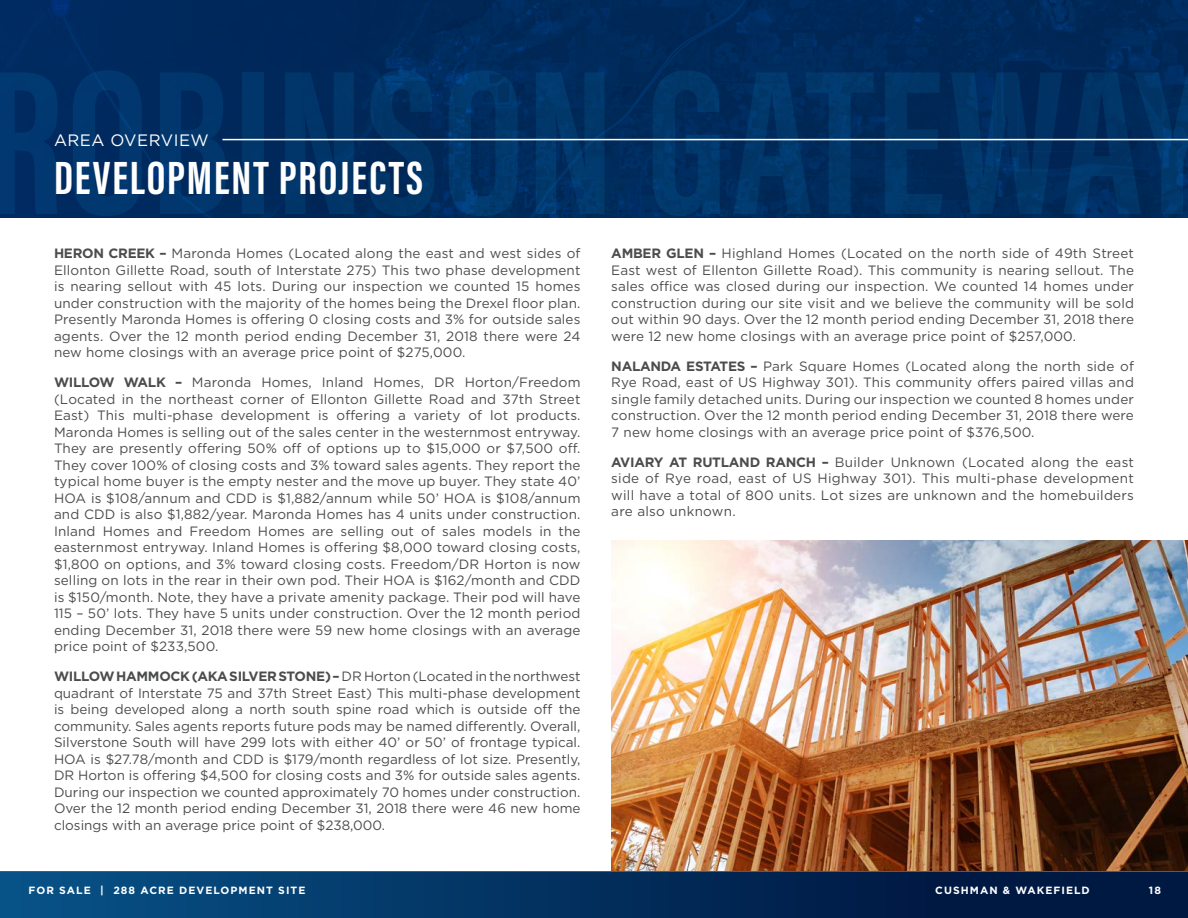
<style>
.page{position:relative;width:1188px;height:918px;background:#fff}
.page>*{position:absolute;margin:0;border:0;box-sizing:border-box;transform-origin:0 0}
.CW_BODY_TEXT{font:700 48px "Acumin Pro Extra Cond";letter-spacing:.04em;color:#fff}
.t1{font:16.5px "Gotham";letter-spacing:.03em;color:#fff}
.cwBULLETED_LIST{font:13.5px/16.5px "Gotham";letter-spacing:.01em;color:#4b4c4d;text-align:justify}
.t2{font:700 10.5px "Gotham";letter-spacing:.1em;color:#fff}
.s1{font-weight:700}
</style>
<div class="page">
<img style="left:0;top:0;width:1188px;height:217px">
<hr style="left:222px;top:139px;width:966px;height:1px;background:#fff">
<img style="left:611px;top:540px;width:577px;height:332px">
<div style="left:0;top:872px;width:1188px;height:46px;background:linear-gradient(to right,#075085,#000f37)"></div>
<p class="t1" style="left:54px;top:130px;width:156px">AREA OVERVIEW</p>
<p class="CW_BODY_TEXT" style="left:54px;top:148px;width:370px">DEVELOPMENT PROJECTS</p>
<p class="cwBULLETED_LIST" style="left:54px;top:245px;width:528px"><span class="s1">HERON CREEK –</span> Maronda Homes (Located along the east and west sides of Ellonton Gillette Road, south of Interstate 275) This two phase development is nearing sellout with 45 lots. During our inspection we counted 15 homes under construction with the majority of the homes being the Drexel floor plan.<br>Presently Maronda Homes is offering 0 closing costs and 3% for outside sales agents. Over the 12 month period ending December 31, 2018 there were 24 new home closings with an average price point of $275,000.</p>
<p class="cwBULLETED_LIST" style="left:54px;top:374px;width:528px"><span class="s1">WILLOW WALK –</span> Maronda Homes, Inland Homes, DR Horton/Freedom (Located in the northeast corner of Ellonton Gillette Road and 37th Street East) This multi-phase development is offering a variety of lot products.<br>Maronda Homes is selling out of the sales center in the westernmost entryway.<br>They are presently offering 50% off of options up to $15,000 or $7,500 off.<br>They cover 100% of closing costs and 3% toward sales agents. They report the typical home buyer is the empty nester and the move up buyer. They state 40’ HOA is $108/annum and CDD is $1,882/annum while 50’ HOA is $108/annum and CDD is also $1,882/year. Maronda Homes has 4 units under construction.<br>Inland Homes and Freedom Homes are selling out of sales models in the easternmost entryway. Inland Homes is offering $8,000 toward closing costs, $1,800 on options, and 3% toward closing costs. Freedom/DR Horton is now selling on lots in the rear in their own pod. Their HOA is $162/month and CDD is $150/month. Note, they have a private amenity package. Their pod will have 115 – 50’ lots. They have 5 units under construction. Over the 12 month period ending December 31, 2018 there were 59 new home closings with an average price point of $233,500.</p>
<p class="cwBULLETED_LIST" style="left:54px;top:668px;width:528px"><span class="s1">WILLOW HAMMOCK (AKA SILVER STONE) –</span> DR Horton (Located in the northwest quadrant of Interstate 75 and 37th Street East) This multi-phase development is being developed along a north south spine road which is outside off the community. Sales agents reports future pods may be named differently. Overall, Silverstone South will have 299 lots with either 40’ or 50’ of frontage typical.<br>HOA is $27.78/month and CDD is $179/month regardless of lot size. Presently, DR Horton is offering $4,500 for closing costs and 3% for outside sales agents.<br>During our inspection we counted approximately 70 homes under construction.<br>Over the 12 month period ending December 31, 2018 there were 46 new home closings with an average price point of $238,000.</p>
<p class="cwBULLETED_LIST" style="left:611px;top:245px;width:524px"><span class="s1">AMBER GLEN –</span> Highland Homes (Located on the north side of 49th Street East west of Ellenton Gillette Road). This community is nearing sellout. The sales office was closed during our inspection. We counted 14 homes under construction during our site visit and we believe the community will be sold out within 90 days. Over the 12 month period ending December 31, 2018 there were 12 new home closings with an average price point of $257,000.</p>
<p class="cwBULLETED_LIST" style="left:611px;top:357px;width:524px"><span class="s1">NALANDA ESTATES –</span> Park Square Homes (Located along the north side of Rye Road, east of US Highway 301). This community offers paired villas and single family detached units. During our inspection we counted 8 homes under construction. Over the 12 month period ending December 31, 2018 there were 7 new home closings with an average price point of $376,500.</p>
<p class="cwBULLETED_LIST" style="left:611px;top:453px;width:524px"><span class="s1">AVIARY AT RUTLAND RANCH –</span> Builder Unknown (Located along the east side of Rye road, east of US Highway 301). This multi-phase development will have a total of 800 units. Lot sizes are unknown and the homebuilders are also unknown.</p>
<p class="t2" style="left:28px;top:883px;width:279px">FOR SALE | 288 ACRE DEVELOPMENT SITE</p>
<p class="t2" style="left:935px;top:883px;width:156px">CUSHMAN &amp; WAKEFIELD</p>
<p class="t2" style="left:1149px;top:883px;width:14px">18</p>
</div>
